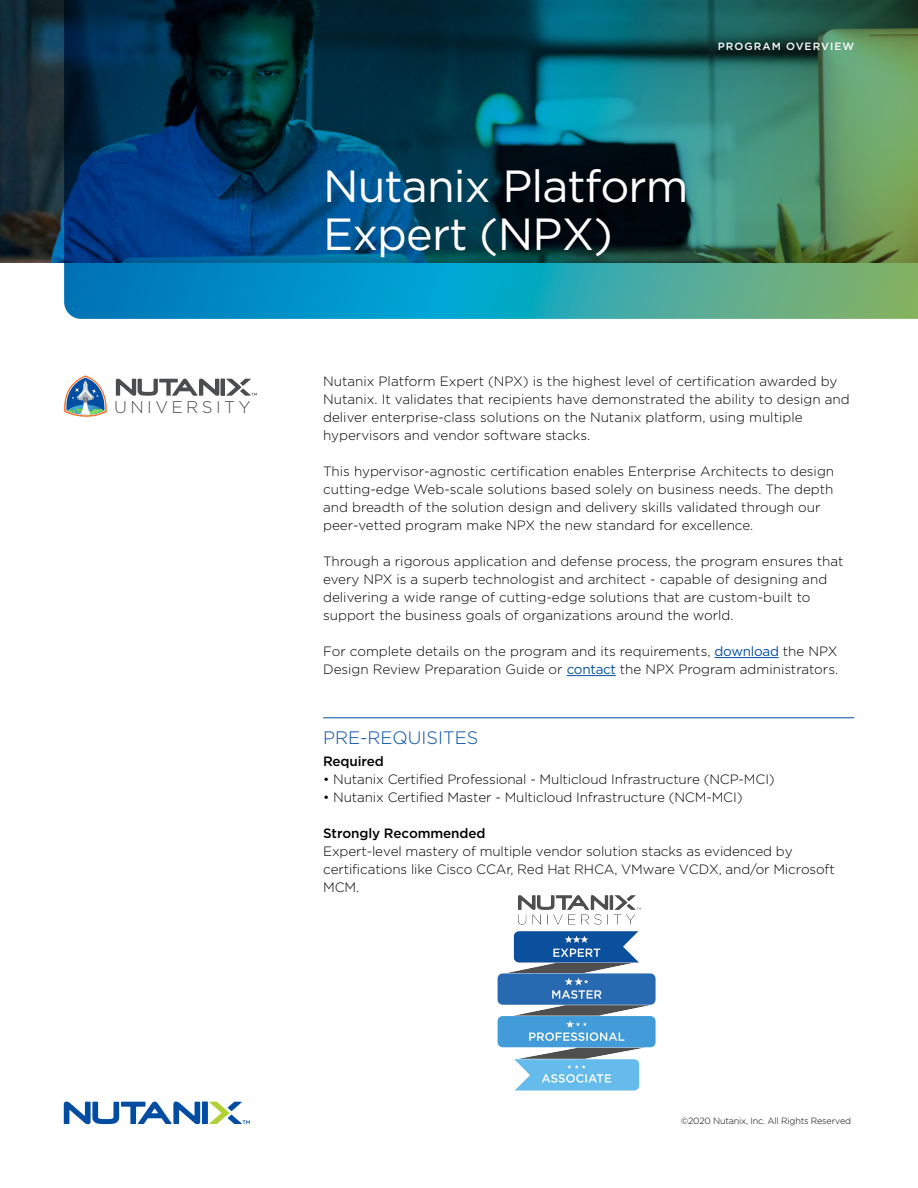
<style>
.page{position:relative;width:918px;height:1188px;background:#fff}
.page>*{position:absolute;margin:0;border:0;box-sizing:border-box;transform-origin:0 0}
.t1{font:45px/48px "Gotham";letter-spacing:-.02em;color:#fff}
.t2{font:300 18px "Gotham";color:#034ea1}
.t3{font:300 16.95px "Gotham";letter-spacing:.2em;color:#4b4d4f}
.t4{font:300 13.5px/18px "Gotham";color:#000}
.t5{font:500 13.5px "Gotham";letter-spacing:-.01em;color:#000}
.t6{font:500 10.5px "Gotham";letter-spacing:.1em;color:#fff}
.t7{font:300 9px "Gotham";letter-spacing:-.02em;color:#000}
.s1{font-weight:400;color:#034ea1}
</style>
<div class="page">
<img style="left:0;top:0;width:64px;height:262px">
<svg style="left:210px;top:1102px;width:40px;height:22px"></svg>
<div style="left:202px;top:1102px;width:6px;height:22px;background:#024da1"></div>
<svg style="left:64px;top:1102px;width:136px;height:22px"></svg>
<img style="left:64px;top:0;width:854px;height:319px">
<hr style="left:715px;top:657px;width:64px;height:1px;background:#034ea1">
<hr style="left:567px;top:675px;width:49px;height:1px;background:#034ea1">
<hr style="left:323px;top:717px;width:531px;height:1px;background:#034ea1">
<svg style="left:64px;top:375px;width:43px;height:42px"></svg>
<svg style="left:226px;top:379px;width:31px;height:17px"></svg>
<hr style="left:221px;top:379px;width:4px;height:17px;background:#4b4d4f">
<svg style="left:116px;top:378px;width:103px;height:18px"></svg>
<img style="left:498px;top:895px;width:158px;height:196px">
<p class="t3" style="left:114px;top:396px;width:138px">UNIVERSITY</p>
<p class="t6" style="left:718px;top:39px;width:138px">PROGRAM OVERVIEW</p>
<h1 class="t1" style="left:323px;top:161px;width:367px">Nutanix Platform<br>Expert (NPX)</h1>
<p class="t4" style="left:323px;top:372px;width:528px">Nutanix Platform Expert (NPX) is the highest level of certification awarded by Nutanix. It validates that recipients have demonstrated the ability to design and deliver enterprise-class solutions on the Nutanix platform, using multiple hypervisors and vendor software stacks.</p>
<p class="t4" style="left:323px;top:462px;width:513px">This hypervisor-agnostic certification enables Enterprise Architects to design cutting-edge Web-scale solutions based solely on business needs. The depth and breadth of the solution design and delivery skills validated through our peer-vetted program make NPX the new standard for excellence.</p>
<p class="t4" style="left:323px;top:552px;width:522px">Through a rigorous application and defense process, the program ensures that every NPX is a superb technologist and architect - capable of designing and delivering a wide range of cutting-edge solutions that are custom-built to support the business goals of organizations around the world.</p>
<p class="t4" style="left:323px;top:642px;width:517px">For complete details on the program and its requirements, <span class="s1">download</span> the NPX<br>Design Review Preparation Guide or <span class="s1">contact</span> the NPX Program administrators.</p>
<h2 class="t2" style="left:323px;top:726px;width:157px">PRE-REQUISITES</h2>
<p class="t5" style="left:323px;top:752px;width:62px">Required</p>
<p class="t4" style="left:323px;top:769px;width:453px">• Nutanix Certified Professional - Multicloud Infrastructure (NCP-MCI)</p>
<p class="t4" style="left:323px;top:787px;width:421px">• Nutanix Certified Master - Multicloud Infrastructure (NCM-MCI)</p>
<p class="t5" style="left:323px;top:825px;width:164px">Strongly Recommended</p>
<p class="t4" style="left:323px;top:842px;width:513px">Expert-level mastery of multiple vendor solution stacks as evidenced by certifications like Cisco CCAr, Red Hat RHCA, VMware VCDX, and/or Microsoft<br>MCM.</p>
<p class="t7" style="left:681px;top:1115px;width:172px">©2020 Nutanix, Inc. All Rights Reserved</p>
</div>
